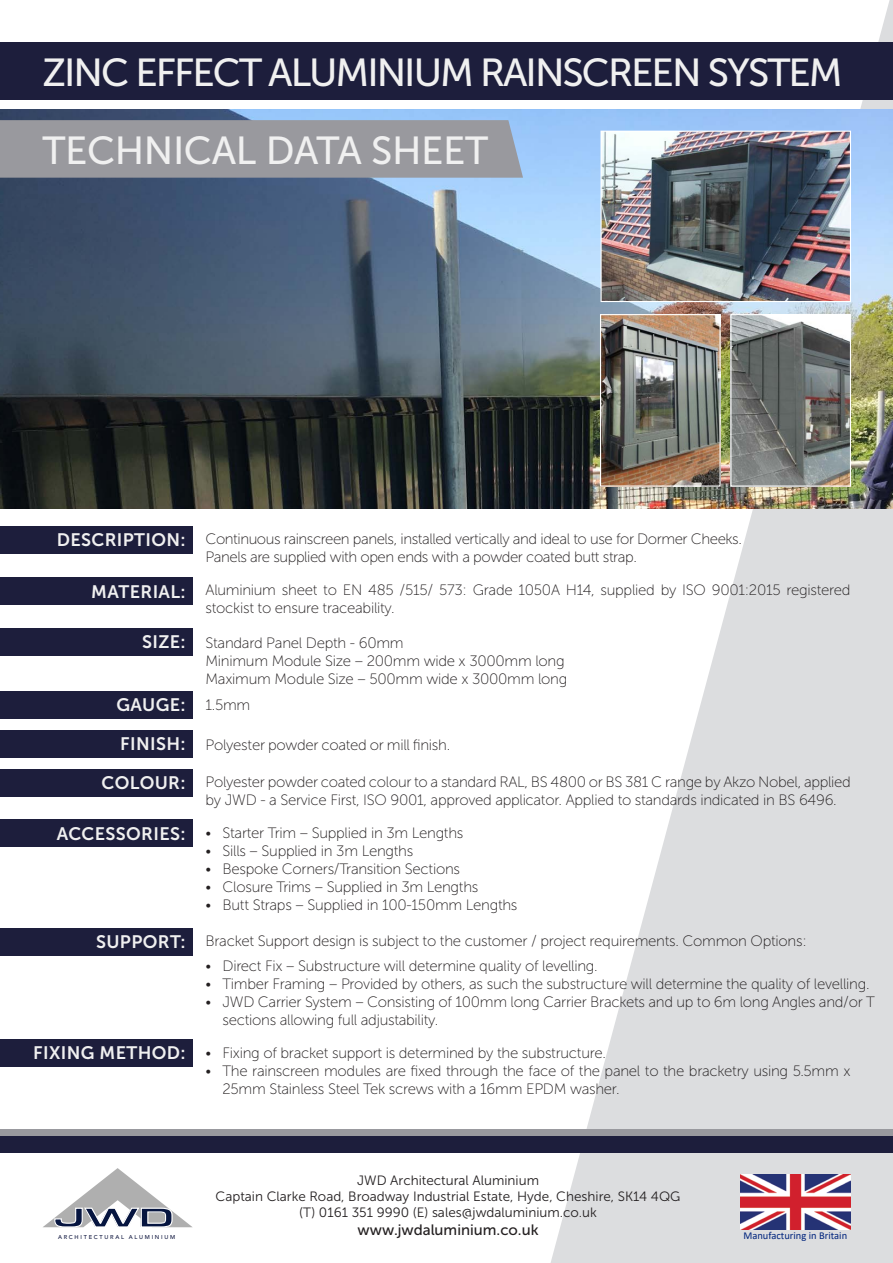
<style>
.page{position:relative;width:893px;height:1263px;background:#fff}
.page>*{position:absolute;margin:0;border:0;box-sizing:border-box;transform-origin:0 0}
.t1{font:39px "Museo Sans 500";letter-spacing:-.05em;color:#f0f0f0}
.t2{font:39px "Museo Sans 500";letter-spacing:-.01em;color:#f0f0f0}
.t3{font:27px "Federation Wide";color:#061540}
.t4{font:18px "Museo Sans 700";letter-spacing:.02em;color:#f0f0f0}
.t5{font:15px/18px "Museo Sans 100";letter-spacing:-.02em;color:#231f20}
.t6{font:15px "Museo Sans 500";color:#231f20}
.t7{font:13.5px "Museo Sans 300";color:#231f20}
.t8{font:10.5px "Calibri";color:#00247d}
.t9{font:500 5.7px "Avenir";letter-spacing:.3em;color:#10173f}
</style>
<div class="page">
<svg style="left:551px;top:0;width:342px;height:1263px;fill:#dcdddf"></svg>
<img style="left:0;top:110px;width:893px;height:398px">
<div style="left:0;top:43px;width:893px;height:57px;background:#1d1e3c"></div>
<div style="left:0;top:120px;width:523px;height:58px;background:#99999e"></div>
<div style="left:0;top:1136px;width:893px;height:16px;background:#1d1e3c"></div>
<svg style="left:43px;top:1168px;width:150px;height:60px"></svg>
<img style="left:740px;top:1175px;width:110px;height:55px">
<div style="left:0;top:1129px;width:893px;height:7px;background:#99999e"></div>
<div style="left:0;top:578px;width:193px;height:27px;background:#1d1e3c"></div>
<div style="left:0;top:628px;width:193px;height:28px;background:#1d1e3c"></div>
<div style="left:0;top:691px;width:193px;height:27px;background:#1d1e3c"></div>
<div style="left:0;top:730px;width:193px;height:27px;background:#1d1e3c"></div>
<div style="left:0;top:769px;width:193px;height:27px;background:#1d1e3c"></div>
<div style="left:0;top:820px;width:193px;height:27px;background:#1d1e3c"></div>
<div style="left:0;top:526px;width:193px;height:28px;background:#1d1e3c"></div>
<div style="left:0;top:1039px;width:193px;height:27px;background:#1d1e3c"></div>
<div style="left:0;top:928px;width:193px;height:27px;background:#1d1e3c"></div>
<img style="left:602px;top:133px;width:247px;height:167px">
<div style="left:600px;top:131px;width:251px;height:171px;border:1px solid #fff"></div>
<img style="left:602px;top:316px;width:117px;height:169px">
<div style="left:600px;top:314px;width:121px;height:173px;border:1px solid #fff"></div>
<img style="left:732px;top:316px;width:117px;height:169px">
<div style="left:730px;top:314px;width:121px;height:173px;border:1px solid #fff"></div>
<p class="t1" style="left:43px;top:51px;width:802px">ZINC EFFECT ALUMINIUM RAINSCREEN SYSTEM</p>
<p class="t2" style="left:43px;top:129px;width:447px">TECHNICAL DATA SHEET</p>
<p class="t4" style="left:57px;top:530px;width:130px">DESCRIPTION:</p>
<p class="t5" style="left:206px;top:530px;width:538px">Continuous rainscreen panels, installed vertically and ideal to use for Dormer Cheeks.</p>
<p class="t5" style="left:206px;top:548px;width:433px">Panels are supplied with open ends with a powder coated butt strap.</p>
<p class="t5" style="left:206px;top:581px;width:646px">Aluminium sheet to EN 485 /515/ 573: Grade 1050A H14, supplied by ISO 9001:2015 registered stockist to ensure traceability.</p>
<p class="t4" style="left:91px;top:581px;width:96px">MATERIAL:</p>
<p class="t4" style="left:142px;top:632px;width:45px">SIZE:</p>
<p class="t5" style="left:206px;top:634px;width:200px">Standard Panel Depth - 60mm</p>
<p class="t5" style="left:206px;top:652px;width:361px">Minimum Module Size – 200mm wide x 3000mm long</p>
<p class="t5" style="left:206px;top:670px;width:363px">Maximum Module Size – 500mm wide x 3000mm long</p>
<p class="t5" style="left:206px;top:696px;width:46px">1.5mm</p>
<p class="t5" style="left:206px;top:735px;width:246px">Polyester powder coated or mill finish.</p>
<p class="t5" style="left:206px;top:773px;width:647px">Polyester powder coated colour to a standard RAL, BS 4800 or BS 381 C range by Akzo Nobel, applied by JWD - a Service First, ISO 9001, approved applicator. Applied to standards indicated in BS 6496.</p>
<p class="t4" style="left:116px;top:695px;width:71px">GAUGE:</p>
<p class="t4" style="left:120px;top:734px;width:67px">FINISH:</p>
<p class="t4" style="left:102px;top:773px;width:86px">COLOUR:</p>
<p class="t4" style="left:57px;top:823px;width:130px">ACCESSORIES:</p>
<p class="t5" style="left:206px;top:824px;width:259px">• Starter Trim – Supplied in 3m Lengths</p>
<p class="t5" style="left:206px;top:842px;width:209px">• Sills – Supplied in 3m Lengths</p>
<p class="t5" style="left:206px;top:860px;width:256px">• Bespoke Corners/Transition Sections</p>
<p class="t5" style="left:206px;top:878px;width:274px">• Closure Trims – Supplied in 3m Lengths</p>
<p class="t5" style="left:206px;top:896px;width:313px">• Butt Straps – Supplied in 100-150mm Lengths</p>
<p class="t4" style="left:96px;top:932px;width:91px">SUPPORT:</p>
<p class="t5" style="left:206px;top:932px;width:603px">Bracket Support design is subject to the customer / project requirements. Common Options:</p>
<p class="t5" style="left:206px;top:957px;width:394px">• Direct Fix – Substructure will determine quality of levelling.</p>
<p class="t5" style="left:206px;top:975px;width:666px">• Timber Framing – Provided by others, as such the substructure will determine the quality of levelling.</p>
<p class="t5" style="left:223px;top:993px;width:654px;text-indent:-17px">• JWD Carrier System – Consisting of 100mm long Carrier Brackets and up to 6m long Angles and/or T sections allowing full adjustability.</p>
<p class="t4" style="left:33px;top:1043px;width:154px">FIXING METHOD:</p>
<p class="t5" style="left:206px;top:1044px;width:402px">• Fixing of bracket support is determined by the substructure.</p>
<p class="t5" style="left:223px;top:1062px;width:629px;text-indent:-17px">• The rainscreen modules are fixed through the face of the panel to the bracketry using 5.5mm x<br>25mm Stainless Steel Tek screws with a 16mm EPDM washer.</p>
<p class="t7" style="left:357px;top:1173px;width:183px">JWD Architectural Aluminium</p>
<p class="t7" style="left:216px;top:1189px;width:466px">Captain Clarke Road, Broadway Industrial Estate, Hyde, Cheshire, SK14 4QG</p>
<p class="t7" style="left:299px;top:1205px;width:299px">(T) 0161 351 9990 (E) sales@jwdaluminium.co.uk</p>
<p class="t6" style="left:358px;top:1222px;width:182px">www.jwdaluminium.co.uk</p>
<p class="t3" style="left:54px;top:1202px;width:122px">JWD</p>
<p class="t9" style="left:58px;top:1232px;width:119px">ARCHITECTURAL ALUMINIUM</p>
<p class="t8" style="left:743px;top:1228px;width:105px">Manufacturing in Britain</p>
</div>
